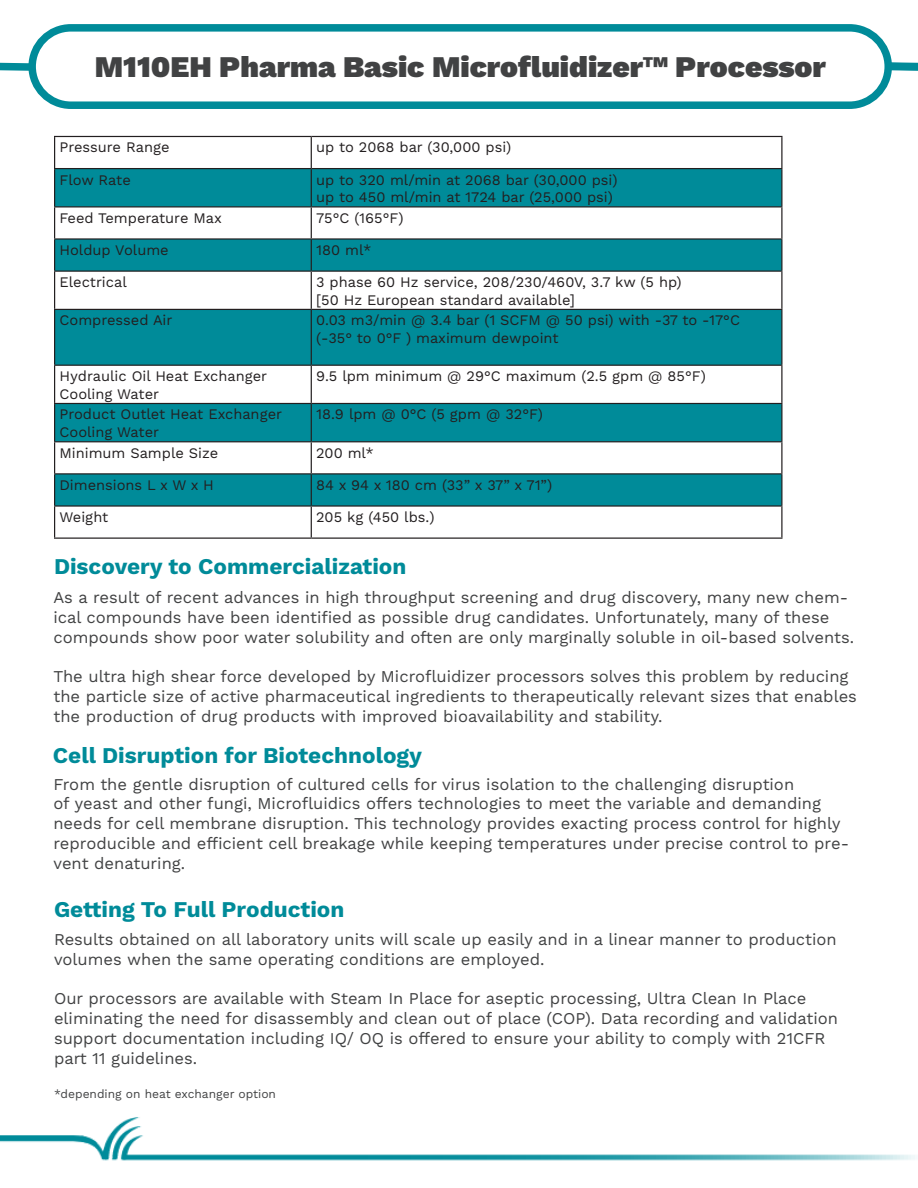
<style>
.page{position:relative;width:918px;height:1188px;background:#fff}
.page>*{position:absolute;margin:0;border:0;box-sizing:border-box;transform-origin:0 0}
.t1{font:900 30px "Work Sans";color:#414243}
.t2{font:700 22.5px "Work Sans";color:#008b99}
.t3{font:16.5px/19.8px "Work Sans";color:#414243}
.t4{font:14.55px/17.5px "Work Sans";color:#231f20}
.t5{font:12px "Work Sans";color:#414243}
</style>
<div class="page">
<img style="left:0;top:1117px;width:915px;height:44px">
<svg style="left:55px;top:169px;width:726px;height:336px;fill:#008b99"></svg>
<hr style="left:54px;top:136px;width:257px;height:1px;background:#231f20">
<hr style="left:54px;top:137px;width:1px;height:31px;background:#231f20">
<hr style="left:311px;top:136px;width:472px;height:1px;background:#231f20">
<hr style="left:311px;top:137px;width:1px;height:31px;background:#231f20">
<hr style="left:781px;top:137px;width:2px;height:31px;background:#231f20">
<hr style="left:54px;top:168px;width:257px;height:1px;background:#231f20">
<hr style="left:54px;top:169px;width:1px;height:37px;background:#231f20">
<hr style="left:311px;top:168px;width:472px;height:1px;background:#231f20">
<hr style="left:311px;top:169px;width:1px;height:37px;background:#231f20">
<hr style="left:781px;top:169px;width:2px;height:37px;background:#231f20">
<hr style="left:54px;top:206px;width:257px;height:1px;background:#231f20">
<hr style="left:54px;top:207px;width:1px;height:31px;background:#231f20">
<hr style="left:311px;top:206px;width:472px;height:1px;background:#231f20">
<hr style="left:311px;top:207px;width:1px;height:31px;background:#231f20">
<hr style="left:781px;top:207px;width:2px;height:31px;background:#231f20">
<hr style="left:54px;top:238px;width:257px;height:2px;background:#231f20">
<hr style="left:54px;top:240px;width:1px;height:31px;background:#231f20">
<hr style="left:311px;top:238px;width:472px;height:2px;background:#231f20">
<hr style="left:311px;top:240px;width:1px;height:31px;background:#231f20">
<hr style="left:781px;top:240px;width:2px;height:31px;background:#231f20">
<hr style="left:54px;top:271px;width:257px;height:1px;background:#231f20">
<hr style="left:54px;top:272px;width:1px;height:37px;background:#231f20">
<hr style="left:311px;top:271px;width:472px;height:1px;background:#231f20">
<hr style="left:311px;top:272px;width:1px;height:37px;background:#231f20">
<hr style="left:781px;top:272px;width:2px;height:37px;background:#231f20">
<hr style="left:54px;top:309px;width:257px;height:1px;background:#231f20">
<hr style="left:54px;top:310px;width:1px;height:55px;background:#231f20">
<hr style="left:311px;top:309px;width:472px;height:1px;background:#231f20">
<hr style="left:311px;top:310px;width:1px;height:55px;background:#231f20">
<hr style="left:781px;top:310px;width:2px;height:55px;background:#231f20">
<hr style="left:54px;top:365px;width:257px;height:1px;background:#231f20">
<hr style="left:54px;top:366px;width:1px;height:37px;background:#231f20">
<hr style="left:311px;top:365px;width:472px;height:1px;background:#231f20">
<hr style="left:311px;top:366px;width:1px;height:37px;background:#231f20">
<hr style="left:781px;top:366px;width:2px;height:37px;background:#231f20">
<hr style="left:54px;top:403px;width:257px;height:1px;background:#231f20">
<hr style="left:54px;top:404px;width:1px;height:37px;background:#231f20">
<hr style="left:311px;top:403px;width:472px;height:1px;background:#231f20">
<hr style="left:311px;top:404px;width:1px;height:37px;background:#231f20">
<hr style="left:781px;top:404px;width:2px;height:37px;background:#231f20">
<hr style="left:54px;top:441px;width:257px;height:1px;background:#231f20">
<hr style="left:54px;top:442px;width:1px;height:31px;background:#231f20">
<hr style="left:311px;top:441px;width:472px;height:1px;background:#231f20">
<hr style="left:311px;top:442px;width:1px;height:31px;background:#231f20">
<hr style="left:781px;top:442px;width:2px;height:31px;background:#231f20">
<hr style="left:54px;top:473px;width:257px;height:2px;background:#231f20">
<hr style="left:54px;top:475px;width:1px;height:30px;background:#231f20">
<hr style="left:311px;top:473px;width:472px;height:2px;background:#231f20">
<hr style="left:311px;top:475px;width:1px;height:30px;background:#231f20">
<hr style="left:781px;top:475px;width:2px;height:30px;background:#231f20">
<hr style="left:54px;top:505px;width:257px;height:2px;background:#231f20">
<hr style="left:54px;top:507px;width:1px;height:31px;background:#231f20">
<hr style="left:311px;top:505px;width:472px;height:2px;background:#231f20">
<hr style="left:311px;top:507px;width:1px;height:31px;background:#231f20">
<hr style="left:781px;top:507px;width:2px;height:31px;background:#231f20">
<hr style="left:54px;top:538px;width:257px;height:1px;background:#231f20">
<hr style="left:311px;top:538px;width:472px;height:1px;background:#231f20">
<svg style="left:0;top:62px;width:28px;height:9px"></svg>
<div style="left:28px;top:24px;width:864px;height:85px;border:8px solid #008b99;border-radius:39px"></div>
<svg style="left:883px;top:58px;width:35px;height:17px"></svg>
<p class="t1" style="left:95px;top:50px;width:732px">M110EH Pharma Basic Microfluidizer™ Processor</p>
<p class="t4" style="left:59px;top:139px;width:112px">Pressure Range</p>
<p class="t4" style="left:316px;top:139px;width:197px">up to 2068 bar (30,000 psi)</p>
<p class="t4" style="left:59px;top:171px;width:73px">Flow Rate</p>
<p class="t4" style="left:316px;top:171px;width:303px">up to 320 ml/min at 2068 bar (30,000 psi)</p>
<p class="t4" style="left:316px;top:189px;width:298px">up to 450 ml/min at 1724 bar (25,000 psi)</p>
<p class="t4" style="left:59px;top:210px;width:164px">Feed Temperature Max</p>
<p class="t4" style="left:316px;top:210px;width:89px">75°C (165°F)</p>
<p class="t4" style="left:59px;top:242px;width:111px">Holdup Volume</p>
<p class="t4" style="left:316px;top:242px;width:57px">180 ml*</p>
<p class="t4" style="left:59px;top:274px;width:69px">Electrical</p>
<p class="t4" style="left:316px;top:274px;width:367px">3 phase 60 Hz service, 208/230/460V, 3.7 kw (5 hp)</p>
<p class="t4" style="left:316px;top:291px;width:260px">[50 Hz European standard available]</p>
<p class="t4" style="left:59px;top:312px;width:114px">Compressed Air</p>
<p class="t4" style="left:316px;top:312px;width:425px">0.03 m3/min @ 3.4 bar (1 SCFM @ 50 psi) with -37 to -17°C</p>
<p class="t4" style="left:316px;top:330px;width:244px">(-35° to 0°F ) maximum dewpoint</p>
<p class="t4" style="left:59px;top:368px;width:209px">Hydraulic Oil Heat Exchanger<br>Cooling Water</p>
<p class="t4" style="left:316px;top:368px;width:391px">9.5 lpm minimum @ 29°C maximum (2.5 gpm @ 85°F)</p>
<p class="t4" style="left:59px;top:406px;width:224px">Product Outlet Heat Exchanger<br>Cooling Water</p>
<p class="t4" style="left:316px;top:406px;width:228px">18.9 lpm @ 0°C (5 gpm @ 32°F)</p>
<p class="t4" style="left:59px;top:445px;width:160px">Minimum Sample Size</p>
<p class="t4" style="left:316px;top:445px;width:59px">200 ml*</p>
<p class="t4" style="left:59px;top:477px;width:156px">Dimensions L x W x H</p>
<p class="t4" style="left:316px;top:477px;width:238px">84 x 94 x 180 cm (33” x 37” x 71”)</p>
<p class="t4" style="left:59px;top:509px;width:50px">Weight</p>
<p class="t4" style="left:316px;top:509px;width:120px">205 kg (450 lbs.)</p>
<p class="t2" style="left:54px;top:553px;width:354px">Discovery to Commercialization</p>
<p class="t3" style="left:53px;top:588px;width:802px">As a result of recent advances in high throughput screening and drug discovery, many new chem&shy;ical compounds have been identified as possible drug candidates. Unfortunately, many of these compounds show poor water solubility and often are only marginally soluble in oil-based solvents.</p>
<p class="t3" style="left:53px;top:667px;width:805px">The ultra high shear force developed by Microfluidizer processors solves this problem by reducing the particle size of active pharmaceutical ingredients to therapeutically relevant sizes that enables the production of drug products with improved bioavailability and stability.</p>
<p class="t2" style="left:53px;top:742px;width:371px">Cell Disruption for Biotechnology</p>
<p class="t3" style="left:53px;top:775px;width:742px">From the gentle disruption of cultured cells for virus isolation to the challenging disruption</p>
<p class="t3" style="left:53px;top:795px;width:797px">of yeast and other fungi, Microfluidics offers technologies to meet the variable and demanding needs for cell membrane disruption. This technology provides exacting process control for highly reproducible and efficient cell breakage while keeping temperatures under precise control to pre&shy;vent denaturing.</p>
<p class="t2" style="left:54px;top:896px;width:292px">Getting To Full Production</p>
<p class="t3" style="left:54px;top:930px;width:784px">Results obtained on all laboratory units will scale up easily and in a linear manner to production volumes when the same operating conditions are employed.</p>
<p class="t3" style="left:54px;top:990px;width:786px">Our processors are available with Steam In Place for aseptic processing, Ultra Clean In Place eliminating the need for disassembly and clean out of place (COP). Data recording and validation support documentation including IQ/ OQ is offered to ensure your ability to comply with 21CFR part 11 guidelines.</p>
<p class="t5" style="left:54px;top:1087px;width:224px">*depending on heat exchanger option</p>
</div>
